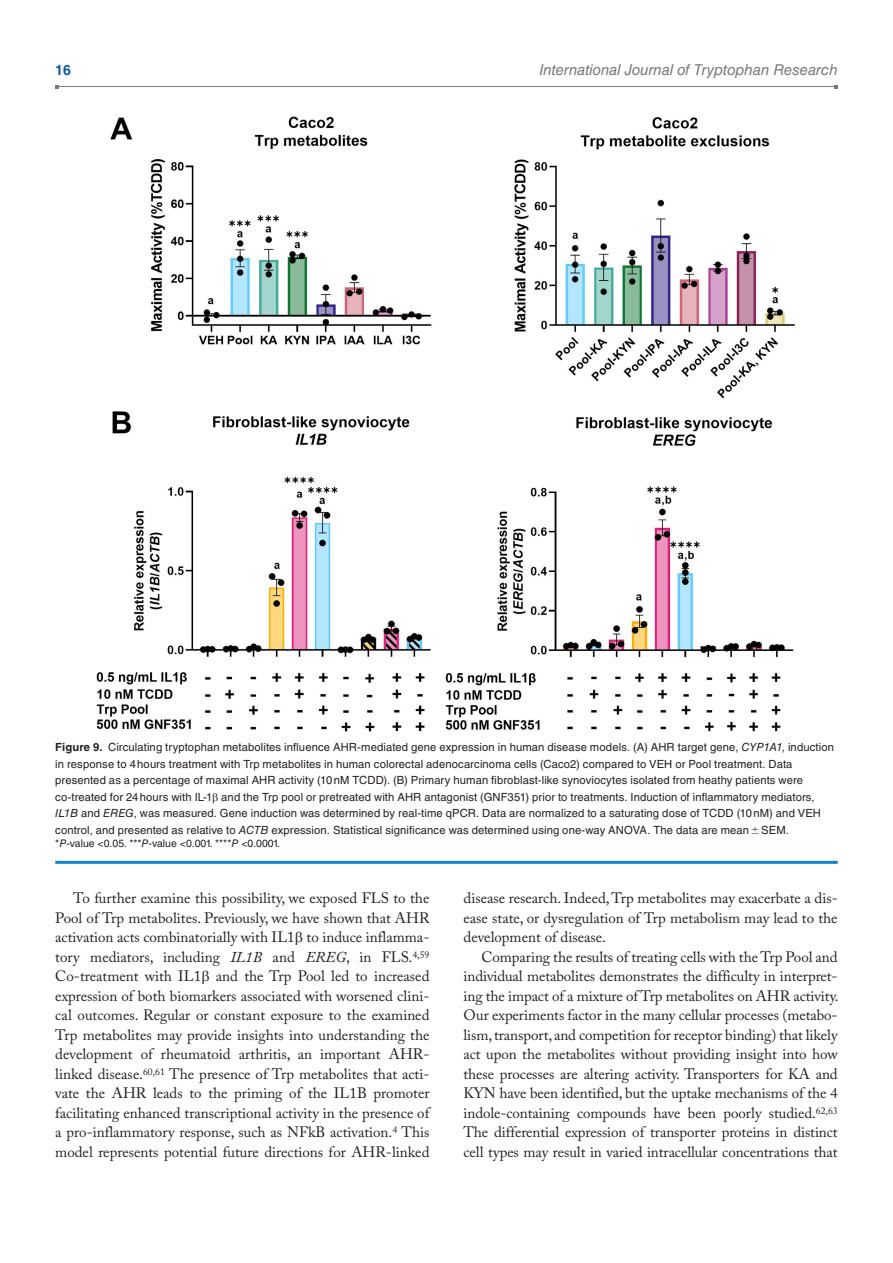
<style>
.page{position:relative;width:893px;height:1263px;background:#fff}
.page>*{position:absolute;margin:0;border:0;box-sizing:border-box;transform-origin:0 0}
.t1{font:15px/19.5px "Adobe Caslon Pro";color:#231f20;text-align:justify}
.t2{font:italic 15px "Helvetica LT Std";letter-spacing:-.005em;color:#76787b}
.t3{font:700 14.25px "Helvetica LT Std";color:#1055a4}
.t4{font:11.25px/16.5px "Helvetica LT Std";letter-spacing:.01em;color:#231f20}
.t5{font:10.5px "Helvetica LT Std";color:#231f20}
.s1{font-weight:700}
.s2{font-style:italic}
</style>
<div class="page">
<hr style="left:57px;top:86px;width:779px;height:1px;background:#76787b">
<hr style="left:55px;top:861px;width:783px;height:3px;background:#1582c5">
<img style="left:96px;top:116px;width:699px;height:616px">
<p class="t3" style="left:55px;top:61px;width:17px">16</p>
<p class="t2" style="left:540px;top:61px;width:300px">International Journal of Tryptophan Research</p>
<p class="t4" style="left:55px;top:739px;width:780px"><span class="s1">Figure 9.</span> Circulating tryptophan metabolites influence AHR-mediated gene expression in human disease models. (A) AHR target gene, <span class="s2">CYP1A1</span>, induction in response to 4hours treatment with Trp metabolites in human colorectal adenocarcinoma cells (Caco2) compared to VEH or Pool treatment. Data presented as a percentage of maximal AHR activity (10nM TCDD). (B) Primary human fibroblast-like synoviocytes isolated from heathy patients were co-treated for 24hours with IL-1 and the Trp pool or pretreated with AHR antagonist (GNF351) prior to treatments. Induction of inflammatory mediators, <span class="s2">IL1B</span> and <span class="s2">EREG</span>, was measured. Gene induction was determined by real-time qPCR. Data are normalized to a saturating dose of TCDD (10nM) and VEH control, and presented as relative to <span class="s2">ACTB</span> expression. Statistical significance was determined using one-way ANOVA. The data are mean SEM.</p>
<p class="t5" style="left:55px;top:837px;width:226px">*<span class="s2">P</span>-value &lt;0.05. ***<span class="s2">P</span>-value &lt;0.001. ****<span class="s2">P</span> &lt;0.0001.</p>
<p class="t1" style="left:55px;top:888px;width:376px;text-indent:18px">To further examine this possibility, we exposed FLS to the Pool of Trp metabolites. Previously, we have shown that AHR activation acts combinatorially with IL1 to induce inflamma&shy;tory mediators, including <span class="s2">IL1B</span> and <span class="s2">EREG</span>, in FLS.<sup>4,59<br></sup>Co-treatment with IL1 and the Trp Pool led to increased expression of both biomarkers associated with worsened clini&shy;cal outcomes. Regular or constant exposure to the examined Trp metabolites may provide insights into understanding the development of rheumatoid arthritis, an important AHR&shy;linked disease.<sup>60,61</sup> The presence of Trp metabolites that acti&shy;vate the AHR leads to the priming of the IL1B promoter facilitating enhanced transcriptional activity in the presence of a pro-inflammatory response, such as NFkB activation.<sup>4</sup> This model represents potential future directions for AHR-linked</p>
<p class="t1" style="left:463px;top:888px;width:376px">disease research. Indeed, Trp metabolites may exacerbate a dis&shy;ease state, or dysregulation of Trp metabolism may lead to the development of disease.</p>
<p class="t1" style="left:463px;top:947px;width:377px;text-indent:18px">Comparing the results of treating cells with the Trp Pool and individual metabolites demonstrates the difficulty in interpret&shy;ing the impact of a mixture of Trp metabolites on AHR activity.<br>Our experiments factor in the many cellular processes (metabo&shy;lism, transport, and competition for receptor binding) that likely act upon the metabolites without providing insight into how these processes are altering activity. Transporters for KA and KYN have been identified, but the uptake mechanisms of the 4 indole-containing compounds have been poorly studied.<sup>62,63<br></sup>The differential expression of transporter proteins in distinct cell types may result in varied intracellular concentrations that</p>
</div>
